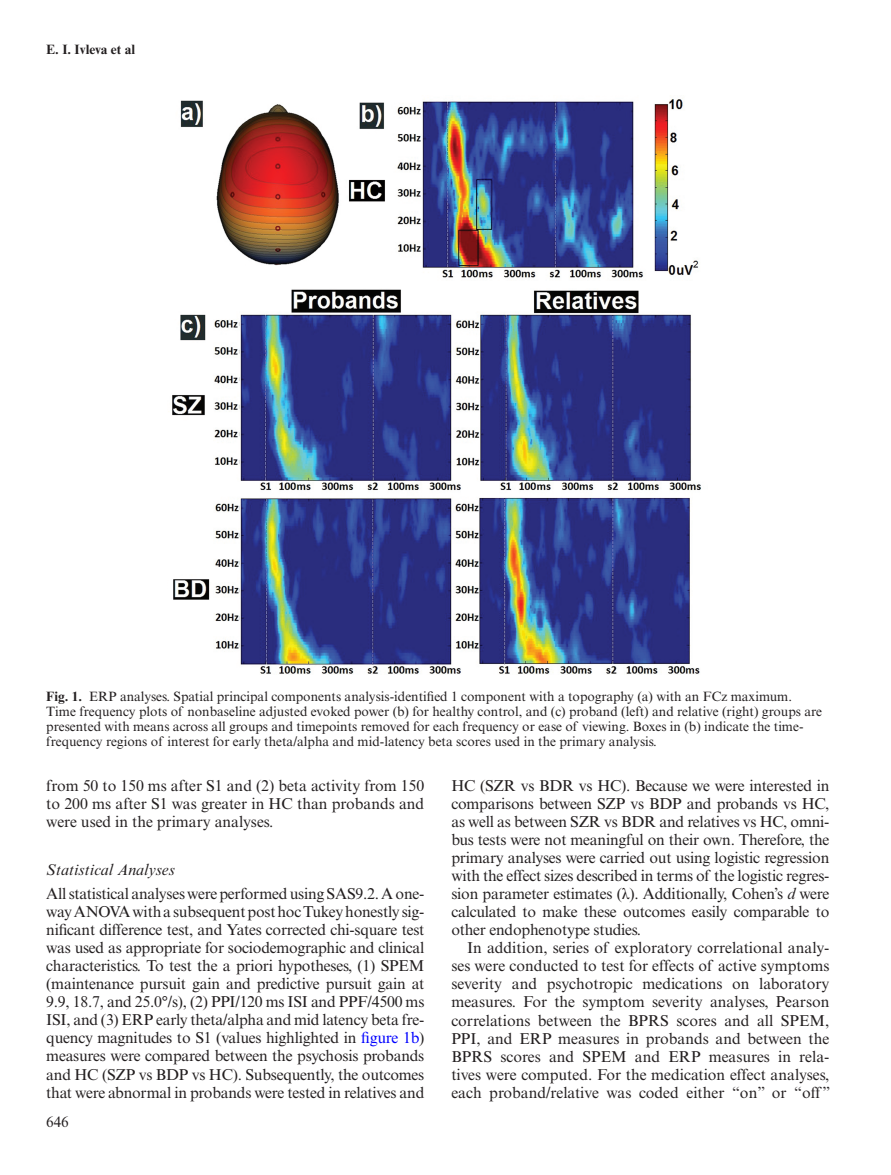
<style>
.page{position:relative;width:891px;height:1175px;background:#fff}
.page>*{position:absolute;margin:0;border:0;box-sizing:border-box;transform-origin:0 0}
.t1{font:15.75px/18px "Times New Roman MT Std";letter-spacing:-.015em;color:#231f20;text-align:justify}
.t2{font:italic 15.75px "Times New Roman MT Std";color:#231f20}
.t3{font:15px "Times New Roman MT Std";color:#231f20}
.t4{font:13.5px/15px "Times New Roman MT Std";color:#231f20}
.t5{font:700 13.5px "Times New Roman MT Std";color:#231f20}
.s1{font-weight:700}
.s2{color:#00f}
.s3{font-family:"Gandhari Unicode"}
.s4{font-style:italic}
</style>
<div class="page">
<img style="left:172px;top:98px;width:529px;height:576px">
<p class="t5" style="left:46px;top:41px;width:90px">E. I. Ivleva et al</p>
<p class="t4" style="left:46px;top:689px;width:777px"><span class="s1">Fig. 1.</span> ERP analyses. Spatial principal components analysis-identified 1 component with a topography (a) with an FCz maximum.<br>Time frequency plots of nonbaseline adjusted evoked power (b) for healthy control, and (c) proband (left) and relative (right) groups are presented with means across all groups and timepoints removed for each frequency or ease of viewing. Boxes in (b) indicate the time&shy;frequency regions of interest for early theta/alpha and mid-latency beta scores used in the primary analysis.</p>
<p class="t1" style="left:46px;top:777px;width:380px">from 50 to 150 ms after S1 and (2) beta activity from 150 to 200 ms after S1 was greater in HC than probands and were used in the primary analyses.</p>
<p class="t2" style="left:46px;top:861px;width:130px">Statistical Analyses</p>
<p class="t1" style="left:46px;top:885px;width:380px">All statistical analyses were performed using SAS9.2. A one&shy;way ANOVA with a subsequent post hoc Tukey honestly sig&shy;nificant difference test, and Yates corrected chi-square test was used as appropriate for sociodemographic and clinical characteristics. To test the a priori hypotheses, (1) SPEM (maintenance pursuit gain and predictive pursuit gain at 9.9, 18.7, and 25.0°/s), (2) PPI/120 ms ISI and PPF/4500 ms ISI, and (3) ERP early theta/alpha and mid latency beta fre&shy;quency magnitudes to S1 (values highlighted in <span class="s2">figure 1b</span>) measures were compared between the psychosis probands and HC (SZP vs BDP vs HC). Subsequently, the outcomes that were abnormal in probands were tested in relatives and</p>
<p class="t3" style="left:46px;top:1113px;width:24px">646</p>
<p class="t1" style="left:451px;top:777px;width:380px">HC (SZR vs BDR vs HC). Because we were interested in comparisons between SZP vs BDP and probands vs HC, as well as between SZR vs BDR and relatives vs HC, omni&shy;bus tests were not meaningful on their own. Therefore, the primary analyses were carried out using logistic regression with the effect sizes described in terms of the logistic regres&shy;sion parameter estimates (<span class="s3">λ</span>). Additionally, Cohen’s <span class="s4">d</span> were calculated to make these outcomes easily comparable to other endophenotype studies.</p>
<p class="t1" style="left:451px;top:939px;width:380px;text-indent:16px">In addition, series of exploratory correlational analy&shy;ses were conducted to test for effects of active symptoms severity and psychotropic medications on laboratory measures. For the symptom severity analyses, Pearson correlations between the BPRS scores and all SPEM, PPI, and ERP measures in probands and between the BPRS scores and SPEM and ERP measures in rela&shy;tives were computed. For the medication effect analyses, each proband/relative was coded either “on” or “off”</p>
</div>
